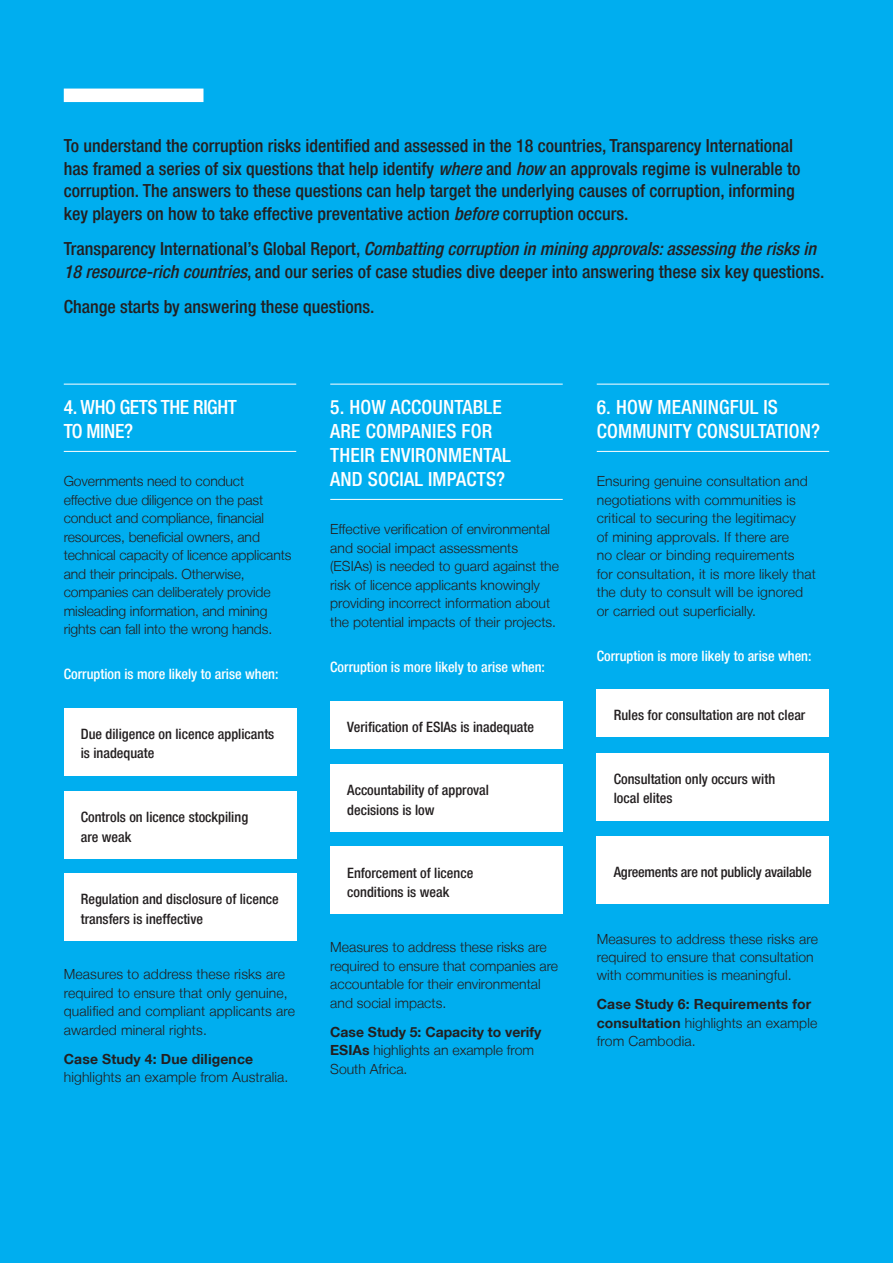
<style>
.page{position:relative;width:893px;height:1263px;background:#00aeef}
.page>*{position:absolute;margin:0;border:0;box-sizing:border-box;transform-origin:0 0}
.Body_Copy{font:500 condensed 19.5px/24px "Helvetica Neue LT";letter-spacing:.01em;color:#fff}
.Body_Copy-2{font:500 condensed 19.5px/24px "Helvetica Neue LT";letter-spacing:-.02em;color:#fff}
.Body_Copy-3{font:500 condensed 18px/22.5px "Helvetica Neue LT";color:#231f20}
.Body_Copy-4{font:500 condensed 14.25px/19.5px "Helvetica Neue LT";color:#231f20}
.Body_Copy-5{font:500 condensed 14.25px "Helvetica Neue LT";color:#fff}
.Body_Copy-6{font:300 13.95px/18.5px "Helvetica Neue LT";color:#231f20}
.Body_Copy-7{font:700 13.95px/18.5px "Helvetica Neue LT";letter-spacing:.01em;color:#231f20}
.s1{font-style:italic}
.s2{font-weight:700}
.s3{font-weight:300}
</style>
<div class="page">
<div style="left:64px;top:89px;width:139px;height:13px;background:#fff"></div>
<hr style="left:64px;top:384px;width:232px;height:1px;background:#fff">
<hr style="left:64px;top:451px;width:232px;height:1px;background:#fff">
<hr style="left:330px;top:384px;width:233px;height:1px;background:#fff">
<hr style="left:330px;top:499px;width:233px;height:1px;background:#fff">
<hr style="left:597px;top:384px;width:232px;height:1px;background:#fff">
<hr style="left:597px;top:451px;width:232px;height:1px;background:#fff">
<div style="left:64px;top:708px;width:232px;height:67px;background:#fff"></div>
<div style="left:64px;top:792px;width:232px;height:67px;background:#fff"></div>
<div style="left:64px;top:874px;width:232px;height:67px;background:#fff"></div>
<div style="left:597px;top:689px;width:232px;height:48px;background:#fff"></div>
<div style="left:597px;top:753px;width:232px;height:67px;background:#fff"></div>
<div style="left:597px;top:836px;width:232px;height:67px;background:#fff"></div>
<div style="left:330px;top:701px;width:233px;height:48px;background:#fff"></div>
<div style="left:330px;top:765px;width:233px;height:67px;background:#fff"></div>
<div style="left:330px;top:847px;width:233px;height:67px;background:#fff"></div>
<p class="Body_Copy-3" style="left:64px;top:134px;width:738px">To understand the corruption risks identified and assessed in the 18 countries, Transparency International has framed a series of six questions that help identify <span class="s1">where</span> and <span class="s1">how</span> an approvals regime is vulnerable to corruption. The answers to these questions can help target the underlying causes of corruption, informing key players on how to take effective preventative action <span class="s1">before</span> corruption occurs.</p>
<p class="Body_Copy-3" style="left:64px;top:237px;width:762px">Transparency International’s Global Report, <span class="s1">Combatting corruption in mining approvals: assessing the risks in<br>18 resource-rich countries</span>, and our series of case studies dive deeper into answering these six key questions.</p>
<p class="Body_Copy-3" style="left:64px;top:295px;width:312px">Change starts by answering these questions.</p>
<p class="Body_Copy-2" style="left:64px;top:395px;width:175px">4. WHO GETS THE RIGHT<br>TO MINE?</p>
<p class="Body_Copy-6" style="left:64px;top:472px;width:229px">Governments need to conduct effective due diligence on the past conduct and compliance, financial resources, beneficial owners, and technical capacity of licence applicants and their principals. Otherwise, companies can deliberately provide misleading information, and mining rights can fall into the wrong hands.</p>
<p class="Body_Copy-5" style="left:64px;top:665px;width:216px">Corruption is more likely to arise when:</p>
<p class="Body_Copy-4" style="left:81px;top:724px;width:195px">Due diligence on licence applicants is inadequate</p>
<p class="Body_Copy-4" style="left:81px;top:807px;width:169px">Controls on licence stockpiling are weak</p>
<p class="Body_Copy-4" style="left:81px;top:889px;width:199px">Regulation and disclosure of licence transfers is ineffective</p>
<p class="Body_Copy-6" style="left:64px;top:965px;width:233px">Measures to address these risks are required to ensure that only genuine, qualified and compliant applicants are awarded mineral rights.</p>
<p class="Body_Copy-6" style="left:64px;top:1049px;width:226px"><span class="s2">Case Study 4: Due diligence </span>highlights an example from Australia.</p>
<p class="Body_Copy" style="left:330px;top:395px;width:182px">5. HOW ACCOUNTABLE<br>ARE COMPANIES FOR<br>THEIR ENVIRONMENTAL<br>AND SOCIAL IMPACTS?</p>
<p class="Body_Copy-6" style="left:330px;top:520px;width:230px">Effective verification of environmental and social impact assessments (ESIAs) is needed to guard against the risk of licence applicants knowingly providing incorrect information about the potential impacts of their projects.</p>
<p class="Body_Copy-5" style="left:330px;top:658px;width:216px">Corruption is more likely to arise when:</p>
<p class="Body_Copy-4" style="left:347px;top:717px;width:188px">Verification of ESIAs is inadequate</p>
<p class="Body_Copy-4" style="left:347px;top:780px;width:143px">Accountability of approval decisions is low</p>
<p class="Body_Copy-4" style="left:347px;top:862px;width:127px">Enforcement of licence conditions is weak</p>
<p class="Body_Copy-6" style="left:330px;top:938px;width:229px">Measures to address these risks are required to ensure that companies are accountable for their environmental and social impacts.</p>
<p class="Body_Copy-6" style="left:330px;top:1022px;width:213px"><span class="s2">Case Study 5: Capacity to verify<br>ESIAs</span> highlights an example from<br>South Africa.</p>
<p class="Body_Copy" style="left:597px;top:395px;width:225px">6. HOW MEANINGFUL IS<br>COMMUNITY CONSULTATION?</p>
<p class="Body_Copy-6" style="left:597px;top:472px;width:221px">Ensuring genuine consultation and negotiations with communities is critical to securing the legitimacy<br>of mining approvals. If there are<br>no clear or binding requirements<br>for consultation, it is more likely that the duty to consult will be ignored or carried out superficially.</p>
<p class="Body_Copy-5" style="left:597px;top:647px;width:216px">Corruption is more likely to arise when:</p>
<p class="Body_Copy-4" style="left:614px;top:705px;width:193px">Rules for consultation are not clear</p>
<p class="Body_Copy-4" style="left:614px;top:769px;width:163px">Consultation only occurs with local elites</p>
<p class="Body_Copy-4" style="left:614px;top:862px;width:199px">Agreements are not publicly available</p>
<p class="Body_Copy-6" style="left:597px;top:929px;width:223px">Measures to address these risks are required to ensure that consultation with communities is meaningful.</p>
<p class="Body_Copy-7" style="left:597px;top:995px;width:222px">Case Study 6: Requirements for consultation <span class="s3">highlights an example from Cambodia.</span></p>
</div>
